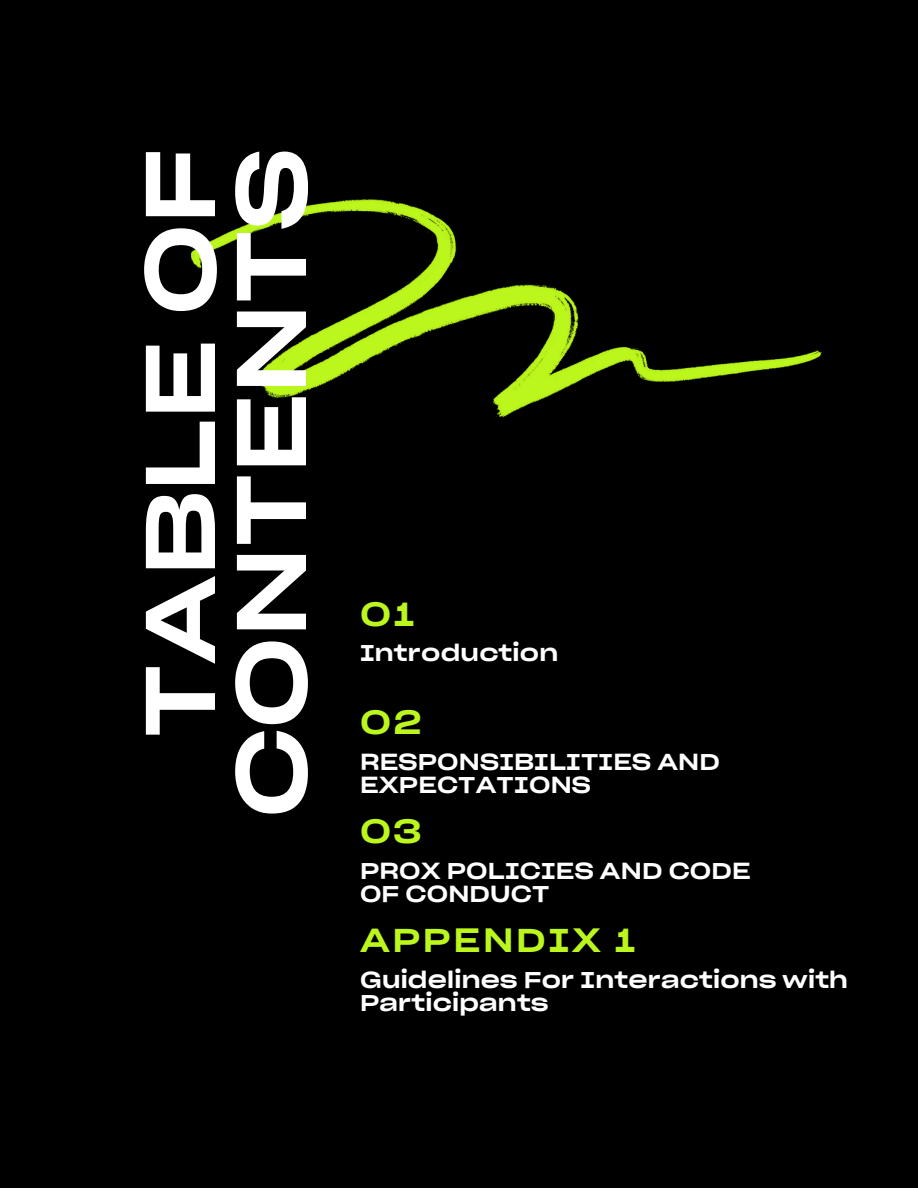
<style>
.page{position:relative;width:918px;height:1188px;background:#000}
.page>*{position:absolute;margin:0;border:0;box-sizing:border-box;transform-origin:0 0}
.t1{font:96.9px/91.1px "Sharp Grotesk Medium 25";color:#fff;text-align:right}
.t2{font:32.85px "Sharp Grotesk Medium 25";letter-spacing:.08em;color:#bbf61c}
.t3{font:22.65px/22.5px "Sharp Grotesk Medium 25";letter-spacing:.01em;color:#fff}
</style>
<div class="page">
<img style="left:192px;top:199px;width:630px;height:218px">
<p class="t1" style="left:134px;top:818px;width:671px;rotate:-90deg">TABLE OF<br>CONTENTS</p>
<p class="t2" style="left:360px;top:593px;width:56px">01</p>
<p class="t3" style="left:360px;top:642px;width:200px">Introduction</p>
<p class="t2" style="left:360px;top:702px;width:63px">02</p>
<h3 class="t3" style="left:360px;top:751px;width:362px">RESPONSIBILITIES AND<br>EXPECTATIONS</h3>
<h2 class="t2" style="left:360px;top:811px;width:63px">03</h2>
<p class="t3" style="left:360px;top:860px;width:392px">PROX POLICIES AND CODE<br>OF CONDUCT</p>
<p class="t2" style="left:360px;top:920px;width:277px">APPENDIX 1</p>
<h3 class="t3" style="left:360px;top:969px;width:490px">Guidelines For Interactions with<br>Participants</h3>
</div>
